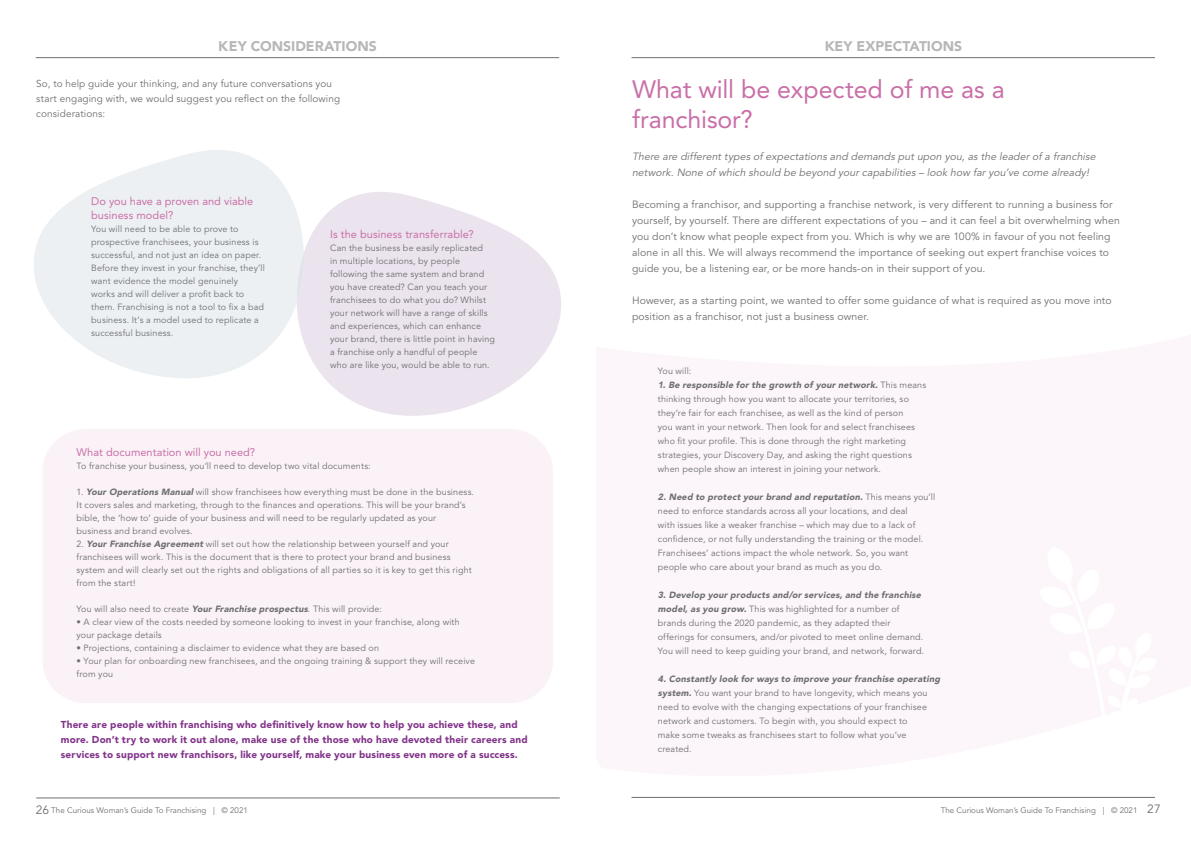
<style>
.page{position:relative;width:1191px;height:842px;background:#fff}
.page>*{position:absolute;margin:0;border:0;box-sizing:border-box;transform-origin:0 0}
.t1{font:25px/30px "Avenir LT Pro";letter-spacing:-.005em;color:#c96fa8}
.t2{font:900 14px "Avenir";color:#6d6e71}
.t3{font:11px/13.2px "Avenir LT Pro";letter-spacing:.005em;color:#c96fa8}
.t4{font:10.5px/16px "Avenir LT Pro";letter-spacing:.01em;color:#6d6e71}
.t5{font:italic 10.5px/16px "Avenir LT Pro";letter-spacing:.02em;color:#6d6e71}
.t6{font:900 10px/15px "Avenir LT Pro";letter-spacing:.015em;color:#82338a}
.t7{font:10px/15px "Avenir LT Pro";letter-spacing:.01em;color:#6d6e71}
.t8{font:9px/13px "Avenir LT Pro";letter-spacing:.015em;color:#6d6e71}
.t9{font:8px "Avenir LT Pro";color:#6d6e71}
.s1{font-weight:900;font-style:italic}
.s2{font-size:12px}
</style>
<div class="page">
<hr style="left:36px;top:798px;width:524px;height:1px;background:#6d6e71">
<hr style="left:631px;top:797px;width:524px;height:1px;background:#6d6e71">
<hr style="left:36px;top:57px;width:523px;height:1px;background:#6d6e71">
<hr style="left:631px;top:57px;width:524px;height:1px;background:#6d6e71">
<div style="left:42px;top:429px;width:511px;height:274px;background:#faf2f7;border-radius:43px"></div>
<svg style="left:304px;top:192px;width:257px;height:224px;fill:#ebe3ed"></svg>
<svg style="left:34px;top:150px;width:270px;height:228px;fill:#edf0f2"></svg>
<svg style="left:297px;top:252px;width:7px;height:51px"></svg>
<h2 class="t2" style="left:219px;top:34px;width:160px">KEY CONSIDERATIONS</h2>
<p class="t7" style="left:36px;top:76px;width:305px">So, to help guide your thinking, and any future conversations you start engaging with, we would suggest you reflect on the following considerations:</p>
<p class="t3" style="left:91px;top:195px;width:164px">Do you have a proven and viable business model?</p>
<p class="t8" style="left:91px;top:222px;width:175px">You will need to be able to prove to prospective franchisees, your business is successful, and not just an idea on paper.<br>Before they invest in your franchise, they’ll want evidence the model genuinely<br>works and will deliver a profit back to them. Franchising is not a tool to fix a bad business. It’s a model used to replicate a successful business.</p>
<p class="t3" style="left:330px;top:228px;width:145px">Is the business transferrable?</p>
<p class="t8" style="left:330px;top:242px;width:166px">Can the business be easily replicated<br>in multiple locations, by people following the same system and brand you have created? Can you teach your franchisees to do what you do? Whilst your network will have a range of skills and experiences, which can enhance your brand, there is little point in having a franchise only a handful of people who are like you, would be able to run.</p>
<p class="t3" style="left:77px;top:446px;width:180px">What documentation will you need?</p>
<p class="t8" style="left:77px;top:460px;width:296px">To franchise your business, you’ll need to develop two vital documents:</p>
<p class="t8" style="left:77px;top:486px;width:399px">1. <span class="s1">Your Operations Manual</span> will show franchisees how everything must be done in the business.<br>It covers sales and marketing, through to the finances and operations. This will be your brand’s bible, the ‘how to’ guide of your business and will need to be regularly updated as your<br>business and brand evolves.</p>
<p class="t8" style="left:77px;top:538px;width:397px">2. <span class="s1">Your Franchise Agreement</span> will set out how the relationship between yourself and your franchisees will work. This is the document that is there to protect your brand and business system and will clearly set out the rights and obligations of all parties so it is key to get this right from the start!</p>
<p class="t8" style="left:77px;top:603px;width:307px">You will also need to create <span class="s1">Your Franchise prospectus</span>. This will provide:</p>
<p class="t8" style="left:77px;top:616px;width:385px">• A clear view of the costs needed by someone looking to invest in your franchise, along with your package details</p>
<p class="t8" style="left:77px;top:642px;width:304px">• Projections, containing a disclaimer to evidence what they are based on</p>
<p class="t8" style="left:77px;top:655px;width:400px">• Your plan for onboarding new franchisees, and the ongoing training &amp; support they will receive from you</p>
<p class="t6" style="left:61px;top:717px;width:468px">There are people within franchising who definitively know how to help you achieve these, and more. Don’t try to work it out alone, make use of the those who have devoted their careers and services to support new franchisors, like yourself, make your business even more of a success.</p>
<h2 class="t2" style="left:824px;top:34px;width:139px">KEY EXPECTATIONS</h2>
<h1 class="t1" style="left:632px;top:74px;width:374px">What will be expected of me as a franchisor?</h1>
<p class="t5" style="left:632px;top:149px;width:467px">There are different types of expectations and demands put upon you, as the leader of a franchise network. None of which should be beyond your capabilities – look how far you’ve come already!</p>
<p class="t4" style="left:632px;top:197px;width:489px">Becoming a franchisor, and supporting a franchise network, is very different to running a business for yourself, by yourself. There are different expectations of you – and it can feel a bit overwhelming when you don’t know what people expect from you. Which is why we are 100% in favour of you not feeling alone in all this. We will always recommend the importance of seeking out expert franchise voices to guide you, be a listening ear, or be more hands-on in their support of you.</p>
<p class="t4" style="left:632px;top:293px;width:481px">However, as a starting point, we wanted to offer some guidance of what is required as you move into position as a franchisor, not just a business owner.</p>
<p class="t8" style="left:658px;top:365px;width:35px">You will:</p>
<p class="t8" style="left:658px;top:378px;width:270px;line-height:14px"><span class="s1">1. Be responsible for the growth of your network.</span> T h i s m e a n s thinking through how you want to allocate your territories, so they’re fair for each franchisee, as well as the kind of person<br>you want in your network. Then look for and select franchisees who fit your profile. This is done through the right marketing strategies, your Discovery Day, and asking the right questions when people show an interest in joining your network.</p>
<p class="t8" style="left:658px;top:490px;width:279px;line-height:14px"><span class="s1">2. Need to protect your brand and reputation.</span> T h i s m e a n s y o u ’ l l need to enforce standards across all your locations, and deal<br>with issues like a weaker franchise – which may due to a lack of confidence, or not fully understanding the training or the model.<br>Franchisees’ actions impact the whole network. So, you want people who care about your brand as much as you do.</p>
<p class="t8" style="left:658px;top:588px;width:268px;line-height:14px"><span class="s1">3. Develop your products and/or services, and the franchise model, as you grow.</span> This was highlighted for a number of brands during the 2020 pandemic, as they adapted their offerings for consumers, and/or pivoted to meet online demand.<br>You will need to keep guiding your brand, and network, forward.</p>
<p class="t8" style="left:658px;top:672px;width:285px;line-height:14px"><span class="s1">4. Constantly look for ways to improve your franchise operating system.</span> You want your brand to have longevity, which means you need to evolve with the changing expectations of your franchisee network and customers. To begin with, you should expect to<br>make some tweaks as franchisees start to follow what you’ve created.</p>
<p class="t9" style="left:36px;top:806px;width:214px"><span class="s2">26</span> The Curious Woman’s Guide To Franchising | © 2021</p>
<p class="t9" style="left:941px;top:805px;width:221px">The Curious Woman’s Guide To Franchising | © 2021 <span class="s2">27</span></p>
</div>
